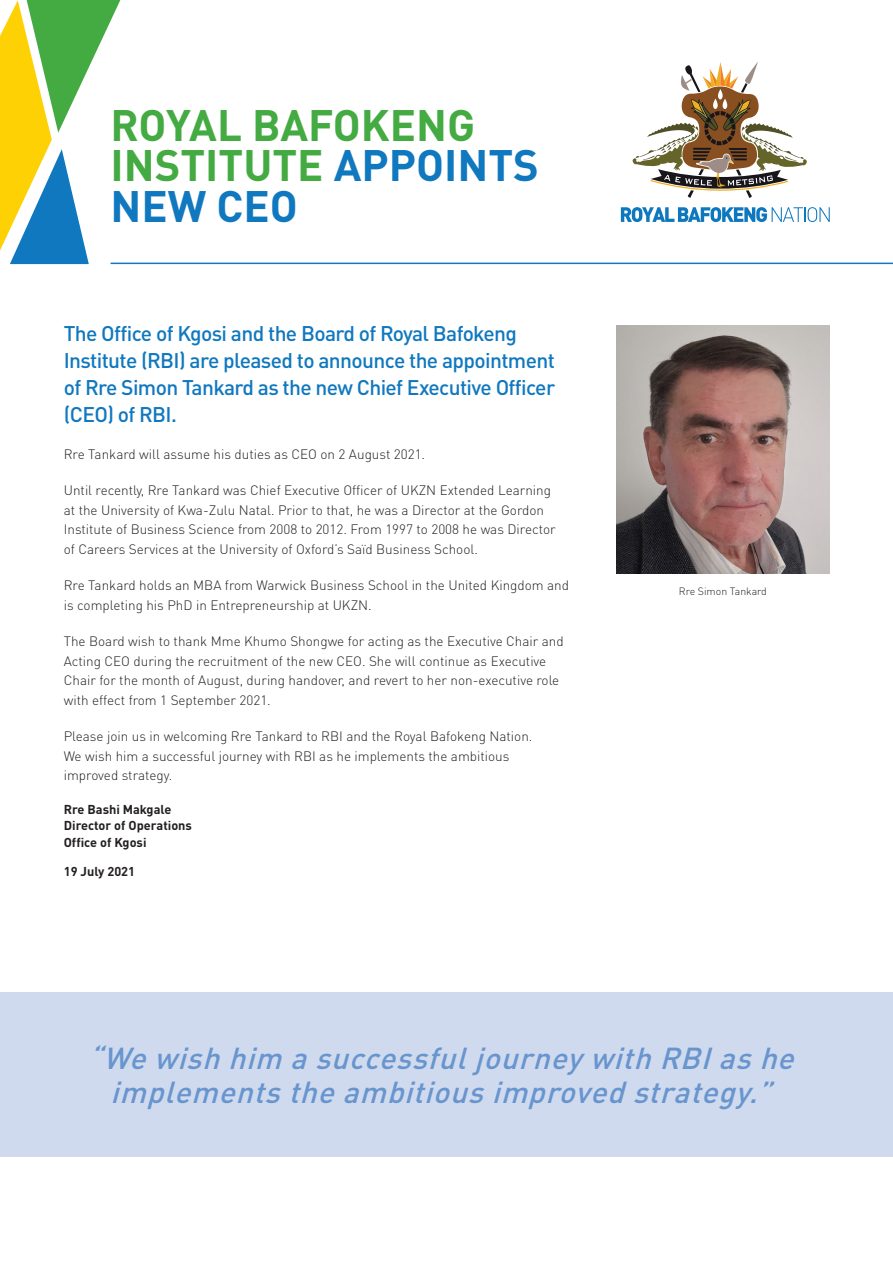
<style>
.page{position:relative;width:893px;height:1263px;background:#fff}
.page>*{position:absolute;margin:0;border:0;box-sizing:border-box;transform-origin:0 0}
.t1{font:700 43.5px/40.5px "DINOT";color:#44aa42}
.t2{font:italic 500 30px/34.5px "DINOT";color:#6895ce;text-align:center}
.t3{font:500 21px/27px "DINOT";letter-spacing:-.03em;color:#1078bf}
.t4{font:300 13.5px/19.5px "DINOT";color:#231f20}
.t5{font:700 12.75px "DINOT";color:#231f20}
.t6{font:300 10.5px "DINOT";color:#231f20}
.s1{color:#1078bf}
</style>
<div class="page">
<div style="left:0;top:992px;width:893px;height:165px;background:#cfdaee"></div>
<svg style="left:0;top:0;width:120px;height:264px"></svg>
<svg style="left:621px;top:207px;width:209px;height:15px"></svg>
<svg style="left:632px;top:62px;width:175px;height:136px"></svg>
<hr style="left:111px;top:263px;width:782px;height:1px;background:#1078bf">
<img style="left:617px;top:325px;width:212px;height:248px">
<p class="t1" style="left:111px;top:103px;width:430px">ROYAL BAFOKENG<br>INSTITUTE <span class="s1">APPOINTS<br>NEW CEO</span></p>
<p class="t3" style="left:64px;top:320px;width:493px">The Office of Kgosi and the Board of Royal Bafokeng Institute (RBI) are pleased to announce the appointment of Rre Simon Tankard as the new Chief Executive Officer (CEO) of RBI.</p>
<p class="t4" style="left:64px;top:444px;width:363px">Rre Tankard will assume his duties as CEO on 2 August 2021.</p>
<p class="t4" style="left:64px;top:480px;width:493px">Until recently, Rre Tankard was Chief Executive Officer of UKZN Extended Learning at the University of Kwa-Zulu Natal. Prior to that, he was a Director at the Gordon Institute of Business Science from 2008 to 2012. From 1997 to 2008 he was Director of Careers Services at the University of Oxford’s Saïd Business School.</p>
<p class="t4" style="left:64px;top:575px;width:507px">Rre Tankard holds an MBA from Warwick Business School in the United Kingdom and is completing his PhD in Entrepreneurship at UKZN.</p>
<p class="t4" style="left:64px;top:631px;width:501px">The Board wish to thank Mme Khumo Shongwe for acting as the Executive Chair and Acting CEO during the recruitment of the new CEO. She will continue as Executive Chair for the month of August, during handover, and revert to her non-executive role with effect from 1 September 2021.</p>
<p class="t4" style="left:64px;top:726px;width:470px">Please join us in welcoming Rre Tankard to RBI and the Royal Bafokeng Nation.<br>We wish him a successful journey with RBI as he implements the ambitious improved strategy.</p>
<p class="t5" style="left:64px;top:801px;width:109px">Rre Bashi Makgale</p>
<p class="t5" style="left:64px;top:817px;width:130px">Director of Operations</p>
<p class="t5" style="left:64px;top:834px;width:84px">Office of Kgosi</p>
<p class="t5" style="left:64px;top:863px;width:73px">19 July 2021</p>
<p class="t6" style="left:679px;top:584px;width:90px">Rre Simon Tankard</p>
<p class="t2" style="left:88px;top:1040px;width:716px">“We wish him a successfuljourneywith RBIashe implementsthe ambitiousimproved strategy.”</p>
</div>
